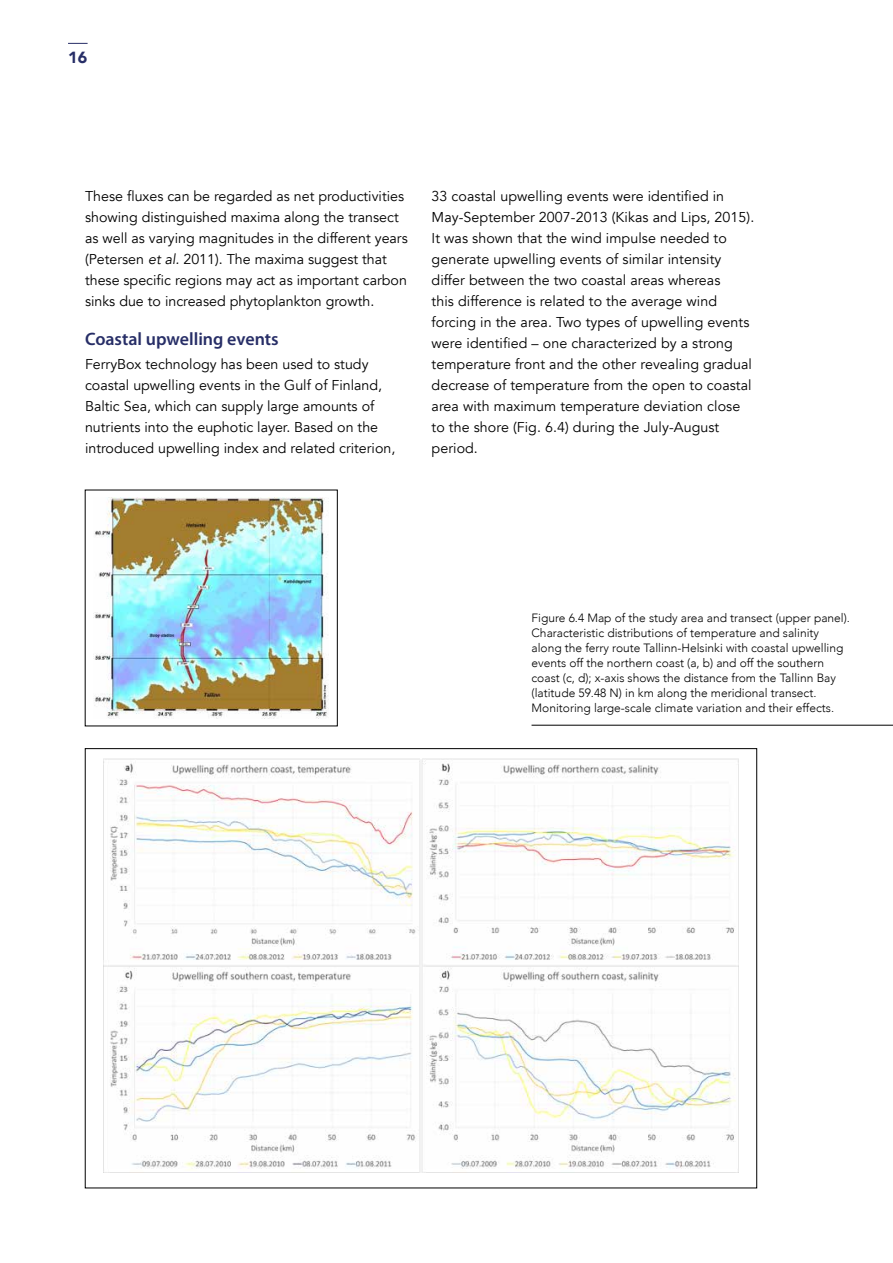
<style>
.page{position:relative;width:893px;height:1263px;background:#fff}
.page>*{position:absolute;margin:0;border:0;box-sizing:border-box;transform-origin:0 0}
.t1{font:600 18px "Myriad Pro";color:#272e67}
.t2{font:900 16.05px "Avenir";color:#272e67}
.t3{font:14.25px/21px "Avenir";color:#000}
.t4{font:300 12px/15px "Avenir";color:#000}
.s1{font-style:italic}
</style>
<div class="page">
<svg style="left:68px;top:43px;width:20px;height:1px"></svg>
<hr style="left:531px;top:725px;width:362px;height:1px;background:#000">
<img style="left:94px;top:498px;width:235px;height:220px">
<img style="left:103px;top:758px;width:635px;height:414px">
<p class="t2" style="left:68px;top:44px;width:21px">16</p>
<p class="t3" style="left:85px;top:186px;width:324px">These fluxes can be regarded as net productivities showing distinguished maxima along the transect as well as varying magnitudes in the different years (Petersen <span class="s1">et al.</span> 2011). The maxima suggest that these specific regions may act as important carbon sinks due to increased phytoplankton growth.</p>
<p class="t1" style="left:85px;top:328px;width:195px">Coastal upwelling events</p>
<p class="t3" style="left:85px;top:354px;width:312px">FerryBox technology has been used to study coastal upwelling events in the Gulf of Finland, Baltic Sea, which can supply large amounts of nutrients into the euphotic layer. Based on the introduced upwelling index and related criterion,</p>
<p class="t3" style="left:432px;top:186px;width:324px">33 coastal upwelling events were identified in May-September 2007-2013 (Kikas and Lips, 2015).<br>It was shown that the wind impulse needed to generate upwelling events of similar intensity differ between the two coastal areas whereas<br>this difference is related to the average wind forcing in the area. Two types of upwelling events were identified – one characterized by a strong temperature front and the other revealing gradual decrease of temperature from the open to coastal area with maximum temperature deviation close to the shore (Fig. 6.4) during the July-August period.</p>
<p class="t4" style="left:531px;top:611px;width:320px">Figure 6.4 Map of the study area and transect (upper panel).<br>Characteristic distributions of temperature and salinity along the ferry route Tallinn-Helsinki with coastal upwelling events off the northern coast (a, b) and off the southern coast (c, d); x-axis shows the distance from the Tallinn Bay (latitude 59.48 N) in km along the meridional transect.<br>Monitoring large-scale climate variation and their effects.</p>
</div>
